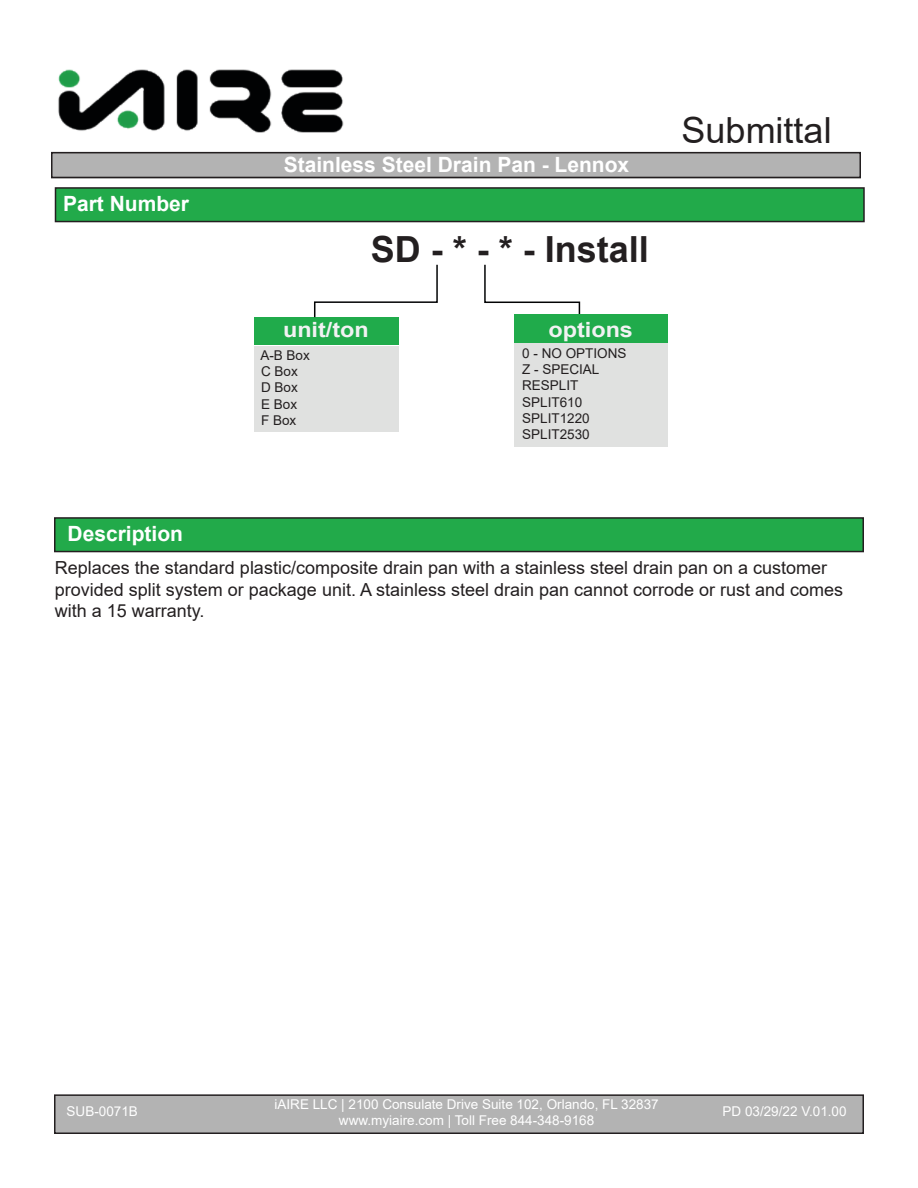
<style>
.page{position:relative;width:918px;height:1188px;background:#fff}
.page>*{position:absolute;margin:0;border:0;box-sizing:border-box;transform-origin:0 0}
.t1{font:700 36px "Arial";color:#231f20}
.t2{font:36px "Arial";color:#231f20}
.t3{font:700 21px "Arial";color:#fff}
.t4{font:700 21px "Arial";color:#f2f2f3;scale:1.11 1}
.t5{font:18px/21.6px "Arial";color:#231f20}
.t6{font:13.5px/16.2px "Arial";color:#fff;text-align:center}
.t7{font:13.5px/16.2px "Arial";color:#231f20}
</style>
<div class="page">
<div style="left:55px;top:1095px;width:808px;height:38px;background:#b3b3b3"></div>
<div style="left:54px;top:1094px;width:810px;height:40px;border:2px solid #231f20"></div>
<div style="left:55px;top:518px;width:808px;height:34px;background:#22aa4a"></div>
<div style="left:54px;top:517px;width:810px;height:35px;border:2px solid #231f20"></div>
<img style="left:58px;top:69px;width:286px;height:64px">
<div style="left:52px;top:153px;width:808px;height:24px;background:#b3b3b3"></div>
<div style="left:51px;top:152px;width:810px;height:26px;border:2px solid #231f20"></div>
<div style="left:56px;top:188px;width:808px;height:34px;background:#22aa4a"></div>
<div style="left:55px;top:187px;width:810px;height:35px;border:2px solid #231f20"></div>
<svg style="left:484px;top:264px;width:97px;height:51px"></svg>
<div style="left:514px;top:315px;width:154px;height:32px;background:#20ab4b"></div>
<div style="left:514px;top:343px;width:154px;height:103px;background:#e0e1e0"></div>
<div style="left:254px;top:317px;width:145px;height:28px;background:#20ab4b"></div>
<div style="left:254px;top:346px;width:145px;height:86px;background:#e0e1e0"></div>
<svg style="left:314px;top:264px;width:124px;height:54px"></svg>
<p class="t3" style="left:63px;top:188px;width:128px">Part Number</p>
<p class="t3" style="left:68px;top:518px;width:117px">Description</p>
<h1 class="t2" style="left:682px;top:105px;width:152px">Submittal</h1>
<p class="t3" style="left:279px;top:150px;width:417px">SHRP-FB4 | So ar HVAC Reside tial Units</p>
<p class="t3" style="left:284px;top:150px;width:347px">Stainless Steel Drain Pan - Lennox</p>
<h1 class="t1" style="left:371px;top:224px;width:280px">SD - * - * - Install</h1>
<p class="t4" style="left:283px;top:315px;width:79px">unit/ton</p>
<p class="t4" style="left:549px;top:315px;width:78px">options</p>
<p class="t7" style="left:260px;top:347px;width:51px">A-B Box<br>C Box<br>D Box<br>E Box<br>F Box</p>
<p class="t7" style="left:522px;top:345px;width:106px">0 - NO OPTIONS<br>Z - SPECIAL<br>RESPLIT<br>SPLIT610<br>SPLIT1220<br>SPLIT2530</p>
<p class="t5" style="left:55px;top:557px;width:790px">Replaces the standard plastic/composite drain pan with a stainless steel drain pan on a customer provided split system or package unit. A stainless steel drain pan cannot corrode or rust and comes with a 15 warranty.</p>
<p class="t6" style="left:67px;top:1103px;width:73px">SUB-0071B</p>
<p class="t6" style="left:275px;top:1096px;width:386px">iAIRE LLC | 2100 Consulate Drive Suite 102, Orlando, FL 32837 www.myiaire.com | Toll Free 844-348-9168</p>
<p class="t6" style="left:723px;top:1103px;width:126px">PD 03/29/22 V.01.00</p>
</div>
